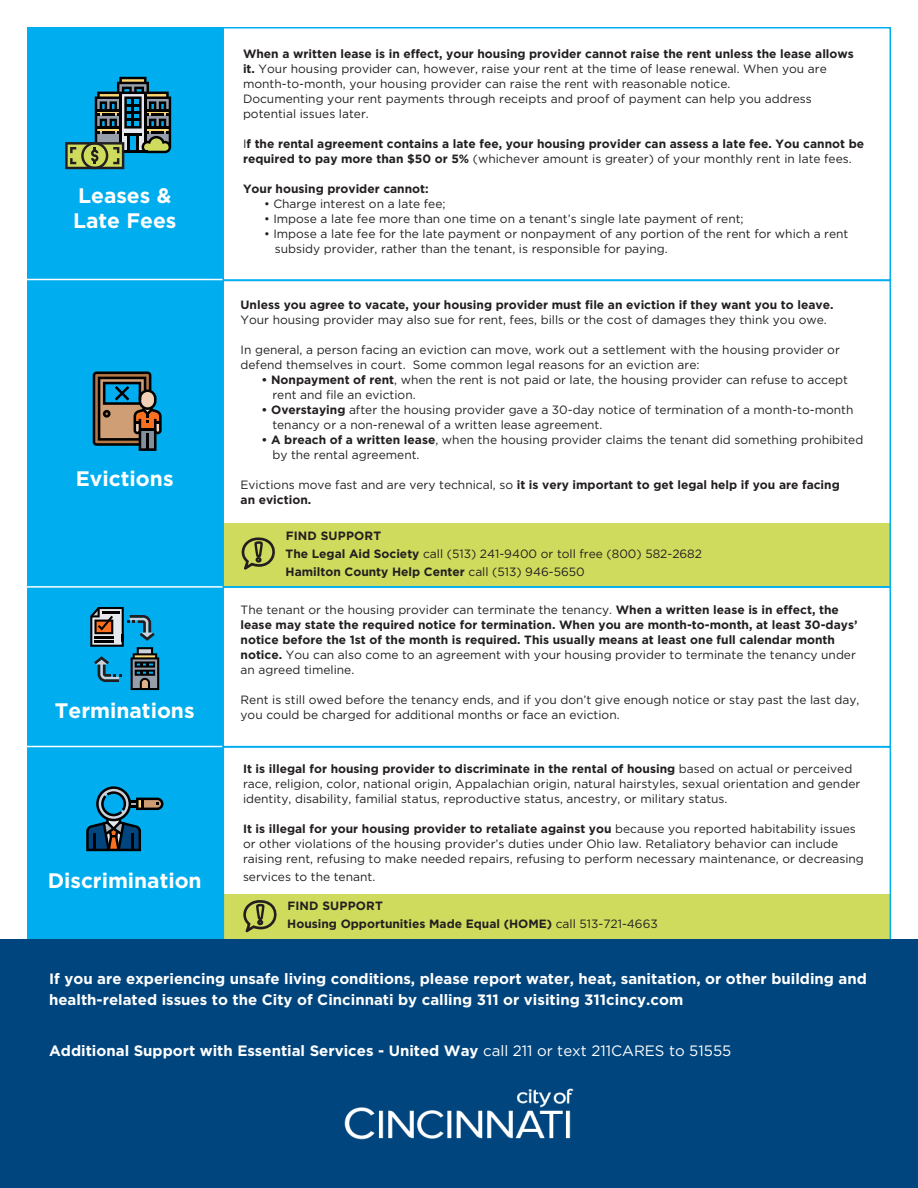
<style>
.page{position:relative;width:918px;height:1188px;background:#fff}
.page>*{position:absolute;margin:0;border:0;box-sizing:border-box;transform-origin:0 0}
.t1{font:700 21px/25.2px "Gotham";color:#fff}
.t2{font:700 15px/21px "Gotham";color:#fff}
.t3{font:12px/15px "Gotham";color:#231f20}
.t4{font:700 12px/15px "Gotham";color:#231f20}
.s1{font-weight:700}
.s2{font-weight:400}
</style>
<div class="page">
<div style="left:224px;top:523px;width:667px;height:63px;background:#cfdb5c"></div>
<div style="left:27px;top:27px;width:195px;height:1027px;background:#00aeef"></div>
<div style="left:222px;top:27px;width:669px;height:254px;border:2px solid #00aeef"></div>
<div style="left:222px;top:280px;width:669px;height:308px;border:2px solid #00aeef"></div>
<hr style="left:27px;top:279px;width:195px;height:1px;background:#fff">
<hr style="left:27px;top:746px;width:195px;height:1px;background:#fff">
<svg style="left:65px;top:77px;width:106px;height:92px"></svg>
<svg style="left:90px;top:607px;width:69px;height:83px"></svg>
<div style="left:222px;top:586px;width:669px;height:161px;border:2px solid #00aeef"></div>
<hr style="left:27px;top:586px;width:195px;height:2px;background:#fff">
<svg style="left:93px;top:372px;width:69px;height:79px"></svg>
<svg style="left:241px;top:537px;width:34px;height:33px"></svg>
<div style="left:224px;top:894px;width:667px;height:46px;background:#cfdb5c"></div>
<svg style="left:86px;top:786px;width:77px;height:65px"></svg>
<svg style="left:243px;top:900px;width:34px;height:33px"></svg>
<div style="left:223px;top:746px;width:668px;height:196px;border:2px solid #00aeef"></div>
<div style="left:0;top:940px;width:918px;height:248px;background:#00457d"></div>
<img style="left:344px;top:1088px;width:230px;height:52px">
<p class="t1" style="left:73px;top:183px;width:105px">Leases &amp;<br>Late Fees</p>
<p class="t1" style="left:76px;top:465px;width:99px">Evictions</p>
<p class="t1" style="left:55px;top:698px;width:141px">Terminations</p>
<p class="t1" style="left:48px;top:868px;width:155px">Discrimination</p>
<p class="t3" style="left:243px;top:46px;width:612px"><span class="s1">When a written lease is in effect, your housing provider cannot raise the rent unless the lease allows it.</span> Your housing provider can, however, raise your rent at the time of lease renewal. When you are month-to-month, your housing provider can raise the rent with reasonable notice.<br>Documenting your rent payments through receipts and proof of payment can help you address potential issues later.</p>
<p class="t4" style="left:243px;top:136px;width:623px"><span class="s2">I</span>f the rental agreement contains a late fee, your housing provider can assess a late fee. You cannot be required to pay more than $50 or 5% <span class="s2">(whichever amount is greater) of your monthly rent in late fees.</span></p>
<p class="t4" style="left:243px;top:181px;width:187px">Your housing provider cannot:</p>
<p class="t3" style="left:264px;top:196px;width:183px">• Charge interest on a late fee;</p>
<p class="t3" style="left:264px;top:211px;width:481px">• Impose a late fee more than one time on a tenant’s single late payment of rent;</p>
<p class="t3" style="left:275px;top:226px;width:575px;text-indent:-11px">• Impose a late fee for the late payment or nonpayment of any portion of the rent for which a rent subsidy provider, rather than the tenant, is responsible for paying.</p>
<p class="t4" style="left:241px;top:297px;width:595px">Unless you agree to vacate, your housing provider must file an eviction if they want you to leave.<br><span class="s2">Your housing provider may also sue for rent, fees, bills or the cost of damages they think you owe.</span></p>
<p class="t3" style="left:241px;top:342px;width:601px">In general, a person facing an eviction can move, work out a settlement with the housing provider or defend themselves in court. Some common legal reasons for an eviction are:</p>
<p class="t3" style="left:272px;top:372px;width:577px;text-indent:-11px"><span class="s1">• Nonpayment of rent</span>, when the rent is not paid or late, the housing provider can refuse to accept rent and file an eviction.</p>
<p class="t3" style="left:272px;top:402px;width:583px;text-indent:-11px"><span class="s1">• Overstaying</span> after the housing provider gave a 30-day notice of termination of a month-to-month tenancy or a non-renewal of a written lease agreement.</p>
<p class="t3" style="left:272px;top:432px;width:592px;text-indent:-11px"><span class="s1">• A breach of a written lease</span>, when the housing provider claims the tenant did something prohibited by the rental agreement.</p>
<p class="t4" style="left:241px;top:477px;width:601px"><span class="s2">Evictions move fast and are very technical, so</span> it is very important to get legal help if you are facing an eviction.</p>
<p class="t4" style="left:286px;top:528px;width:97px">FIND SUPPORT</p>
<p class="t3" style="left:286px;top:546px;width:418px"><span class="s1">The Legal Aid Society</span> call (513) 241-9400 or toll free (800) 582-2682</p>
<p class="t4" style="left:286px;top:564px;width:301px">Hamilton County Help Center <span class="s2">call (513) 946-5650</span></p>
<p class="t4" style="left:241px;top:602px;width:618px"><span class="s2">The tenant or the housing provider can terminate the tenancy.</span> When a written lease is in effect, the lease may state the required notice for termination. When you are month-to-month, at least 30-days’ notice before the 1st of the month is required. This usually means at least one full calendar month notice. <span class="s2">You can also come to an agreement with your housing provider to terminate the tenancy under an agreed timeline.</span></p>
<p class="t3" style="left:241px;top:692px;width:620px">Rent is still owed before the tenancy ends, and if you don’t give enough notice or stay past the last day, you could be charged for additional months or face an eviction.</p>
<p class="t3" style="left:243px;top:761px;width:619px"><span class="s1">It is illegal for housing provider to discriminate in the rental of housing</span> based on actual or perceived race, religion, color, national origin, Appalachian origin, natural hairstyles, sexual orientation and gender identity, disability, familial status, reproductive status, ancestry, or military status.</p>
<p class="t3" style="left:243px;top:821px;width:622px"><span class="s1">It is illegal for your housing provider to retaliate against you</span> because you reported habitability issues or other violations of the housing provider’s duties under Ohio law. Retaliatory behavior can include raising rent, refusing to make needed repairs, refusing to perform necessary maintenance, or decreasing</p>
<p class="t3" style="left:243px;top:869px;width:134px">services to the tenant.</p>
<p class="t4" style="left:287px;top:898px;width:97px">FIND SUPPORT</p>
<p class="t4" style="left:287px;top:916px;width:372px">Housing Opportunities Made Equal (HOME) <span class="s2">call 513-721-4663</span></p>
<p class="t2" style="left:49px;top:968px;width:819px">If you are experiencing unsafe living conditions, please report water, heat, sanitation, or other building and health-related issues to the City of Cincinnati by calling 311 or visiting 311cincy.com</p>
<p class="t2" style="left:49px;top:1040px;width:684px">Additional Support with Essential Services - United Way <span class="s2">call 211 or text 211CARES to 51555</span></p>
</div>
